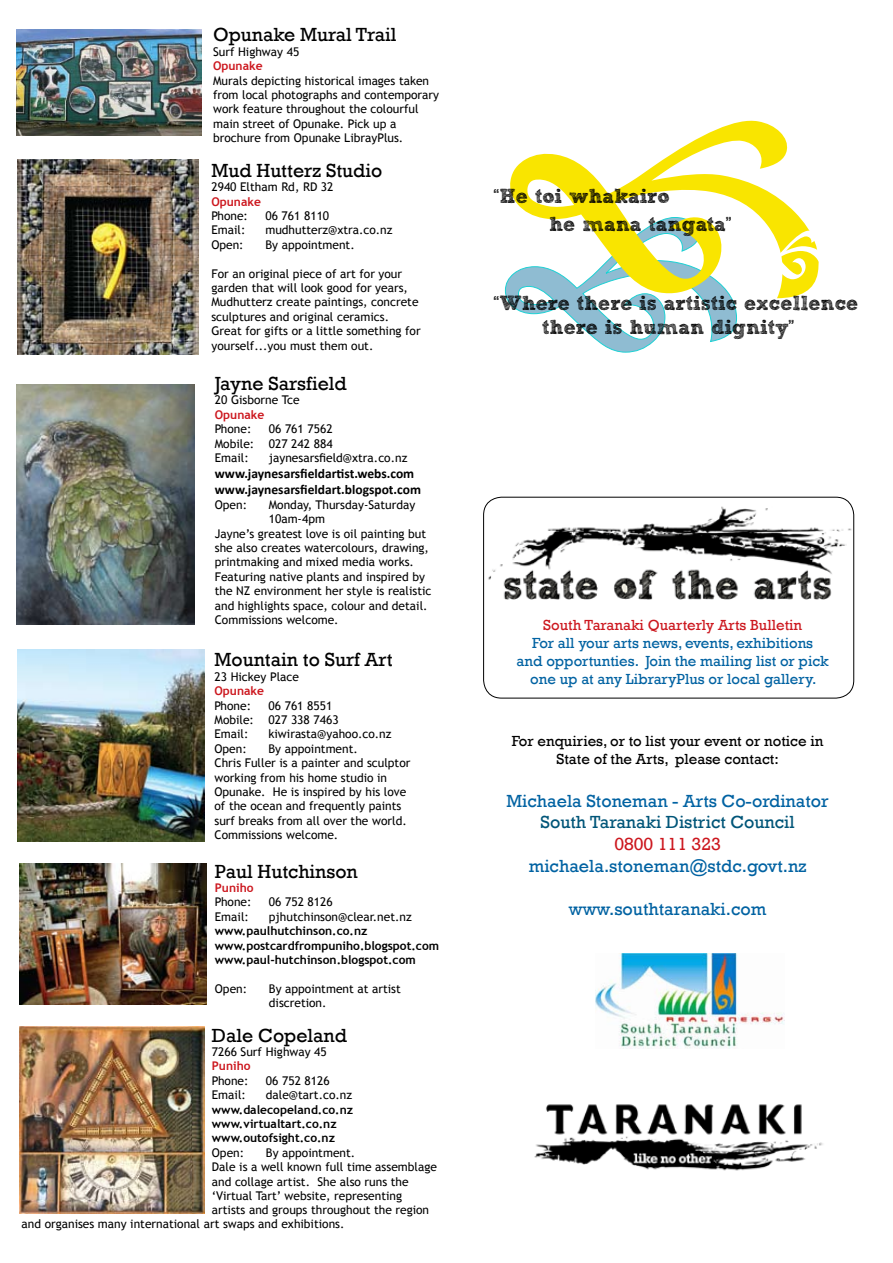
<style>
.page{position:relative;width:893px;height:1263px;background:#fff}
.page>*{position:absolute;margin:0;border:0;box-sizing:border-box;transform-origin:0 0}
.t1{font:20.25px/27.6px "Sketch Rockwell";color:#000}
.t2{font:19.5px "Rockwell";color:#000}
.t3{font:18px "Rockwell";color:#0062a2}
.t4{font:18px "Rockwell";color:#005578}
.t5{font:18px "Rockwell";color:#cc171e}
.t6{font:15px/18px "Rockwell";color:#0062a2;text-align:center}
.t7{font:15px/18px "Rockwell";color:#000;text-align:center}
.t8{font:15px "Rockwell";color:#cc171e}
.t9{font:700 13.5px/16.2px "Calibri";color:#000}
.t10{font:12px/14.4px "Trebuchet MS";color:#000}
.t11{font:700 12px/14.4px "Trebuchet MS";color:#000}
.t12{font:700 12px "Trebuchet MS";color:#cc171e}
</style>
<div class="page">
<img style="left:18px;top:160px;width:180px;height:195px">
<img style="left:17px;top:650px;width:187px;height:191px">
<img style="left:20px;top:863px;width:187px;height:142px">
<img style="left:20px;top:1027px;width:185px;height:186px">
<img style="left:16px;top:385px;width:178px;height:239px">
<img style="left:17px;top:30px;width:184px;height:105px">
<img style="left:595px;top:954px;width:190px;height:95px">
<svg style="left:505px;top:278px;width:232px;height:75px"></svg>
<svg style="left:509px;top:120px;width:307px;height:178px"></svg>
<svg style="left:753px;top:231px;width:66px;height:48px"></svg>
<img style="left:483px;top:507px;width:372px;height:107px">
<div style="left:483px;top:497px;width:371px;height:201px;border:1px solid #000;border-radius:18px"></div>
<img style="left:534px;top:1104px;width:289px;height:67px">
<h2 class="t2" style="left:213px;top:24px;width:185px">Opunake Mural Trail</h2>
<p class="t10" style="left:213px;top:44px;width:88px">Surf Highway 45</p>
<p class="t12" style="left:213px;top:58px;width:51px">Opunake</p>
<p class="t10" style="left:213px;top:73px;width:228px">Murals depicting historical images taken from local photographs and contemporary work feature throughout the colourful main street of Opunake. Pick up a brochure from Opunake LibrayPlus.</p>
<h2 class="t2" style="left:211px;top:159px;width:172px">Mud Hutterz Studio</h2>
<p class="t10" style="left:211px;top:180px;width:124px">2940 Eltham Rd, RD 32</p>
<p class="t12" style="left:211px;top:194px;width:51px">Opunake</p>
<p class="t10" style="left:211px;top:209px;width:38px">Phone:</p>
<p class="t10" style="left:265px;top:209px;width:65px">06 761 8110</p>
<p class="t10" style="left:211px;top:223px;width:36px">Email:</p>
<p class="t10" style="left:265px;top:223px;width:129px">mudhutterz@xtra.co.nz</p>
<p class="t10" style="left:211px;top:238px;width:34px">Open:</p>
<p class="t10" style="left:265px;top:238px;width:91px">By appointment.</p>
<p class="t10" style="left:211px;top:266px;width:211px">For an original piece of art for your garden that will look good for years, Mudhutterz create paintings, concrete sculptures and original ceramics.<br>Great for gifts or a little something for yourself...you must them out.</p>
<h2 class="t2" style="left:215px;top:372px;width:133px">Jayne Sarsfield</h2>
<p class="t10" style="left:215px;top:393px;width:86px">20 Gisborne Tce</p>
<p class="t12" style="left:215px;top:407px;width:51px">Opunake</p>
<p class="t10" style="left:215px;top:422px;width:38px">Phone:</p>
<p class="t10" style="left:215px;top:422px;width:119px;text-align:justify;text-indent:54px">06 761 7562<br>Mobile: 027 242 884<br>Email:</p>
<p class="t10" style="left:269px;top:451px;width:140px">jaynesarsfield@xtra.co.nz</p>
<p class="t9" style="left:215px;top:465px;width:208px">www.jaynesarsfieldartist.webs.com www.jaynesarsfieldart.blogspot.com</p>
<p class="t10" style="left:215px;top:497px;width:34px">Open:</p>
<p class="t10" style="left:269px;top:497px;width:148px">Monday, Thursday-Saturday</p>
<p class="t10" style="left:269px;top:512px;width:58px">10am-4pm</p>
<p class="t10" style="left:215px;top:526px;width:213px">Jayne’s greatest love is oil painting but</p>
<p class="t10" style="left:215px;top:541px;width:216px">she also creates watercolours, drawing,</p>
<p class="t10" style="left:215px;top:555px;width:201px">printmaking and mixed media works.</p>
<p class="t10" style="left:215px;top:569px;width:212px">Featuring native plants and inspired by</p>
<p class="t10" style="left:215px;top:584px;width:218px">the NZ environment her style is realistic</p>
<p class="t10" style="left:215px;top:598px;width:214px">and highlights space, colour and detail.</p>
<p class="t10" style="left:215px;top:613px;width:125px">Commissions welcome.</p>
<h2 class="t2" style="left:214px;top:649px;width:180px">Mountain to Surf Art</h2>
<p class="t10" style="left:214px;top:669px;width:86px">23 Hickey Place</p>
<p class="t12" style="left:214px;top:683px;width:51px">Opunake</p>
<p class="t10" style="left:214px;top:698px;width:38px">Phone:</p>
<p class="t10" style="left:214px;top:698px;width:126px;text-indent:54px">06 761 8551<br>Mobile: 027 338 7463<br>Email:</p>
<p class="t10" style="left:268px;top:727px;width:125px">kiwirasta@yahoo.co.nz</p>
<p class="t10" style="left:214px;top:741px;width:34px">Open:</p>
<p class="t10" style="left:214px;top:741px;width:197px;text-indent:54px">By appointment.<br>Chris Fuller is a painter and sculptor working from his home studio in<br>Opunake. He is inspired by his love of the ocean and frequently paints surf breaks from all over the world.<br>Commissions welcome.</p>
<h2 class="t2" style="left:215px;top:860px;width:144px">Paul Hutchinson</h2>
<p class="t12" style="left:215px;top:880px;width:40px">Puniho</p>
<p class="t10" style="left:215px;top:895px;width:38px">Phone:</p>
<p class="t10" style="left:269px;top:895px;width:65px">06 752 8126</p>
<p class="t10" style="left:215px;top:909px;width:36px">Email:</p>
<p class="t10" style="left:269px;top:909px;width:144px">pjhutchinson@clear.net.nz</p>
<p class="t11" style="left:215px;top:924px;width:226px">www.paulhutchinson.co.nz www.postcardfrompuniho.blogspot.com www.paul-hutchinson.blogspot.com</p>
<p class="t10" style="left:215px;top:981px;width:34px">Open:</p>
<p class="t10" style="left:269px;top:981px;width:133px">By appointment at artist discretion.</p>
<h2 class="t2" style="left:212px;top:1024px;width:137px">Dale Copeland</h2>
<p class="t10" style="left:212px;top:1045px;width:116px">7266 Surf Highway 45</p>
<p class="t12" style="left:212px;top:1058px;width:40px">Puniho</p>
<p class="t10" style="left:212px;top:1073px;width:38px">Phone:</p>
<p class="t10" style="left:266px;top:1073px;width:65px">06 752 8126</p>
<p class="t10" style="left:212px;top:1088px;width:36px">Email:</p>
<p class="t10" style="left:266px;top:1088px;width:88px">dale@tart.co.nz</p>
<p class="t11" style="left:212px;top:1102px;width:143px">www.dalecopeland.co.nz www.virtualtart.co.nz www.outofsight.co.nz</p>
<p class="t10" style="left:212px;top:1145px;width:34px">Open:</p>
<p class="t10" style="left:212px;top:1145px;width:227px;text-indent:54px">By appointment.<br>Dale is a well known full time assemblage and collage artist. She also runs the ‘Virtual Tart’ website, representing artists and groups throughout the region</p>
<p class="t10" style="left:22px;top:1217px;width:324px">and organises many international art swaps and exhibitions.</p>
<h1 class="t1" style="left:549px;top:183px;width:184px;text-indent:-56px">“He toi whakairo<br>he mana tangata”</h1>
<h1 class="t1" style="left:542px;top:292px;width:318px;line-height:24.3px;text-indent:-49px">“Where there is artistic excellence there is human dignity”</h1>
<p class="t8" style="left:543px;top:616px;width:260px">South Taranaki Quarterly Arts Bulletin</p>
<p class="t6" style="left:517px;top:634px;width:314px">For all your arts news, events, exhibitions<br>and opportunties. Join the mailing list or pick one up at any LibraryPlus or local gallery.</p>
<p class="t7" style="left:512px;top:732px;width:313px">For enquiries, or to list your event or notice in<br>State of the Arts, please contact:</p>
<h3 class="t3" style="left:506px;top:790px;width:324px">Michaela Stoneman - Arts Co-ordinator</h3>
<h3 class="t4" style="left:540px;top:812px;width:256px">South Taranaki District Council</h3>
<h3 class="t5" style="left:614px;top:833px;width:108px">0800 111 323</h3>
<h3 class="t3" style="left:529px;top:855px;width:279px">michaela.stoneman@stdc.govt.nz</h3>
<h3 class="t3" style="left:569px;top:898px;width:199px">www.southtaranaki.com</h3>
</div>
